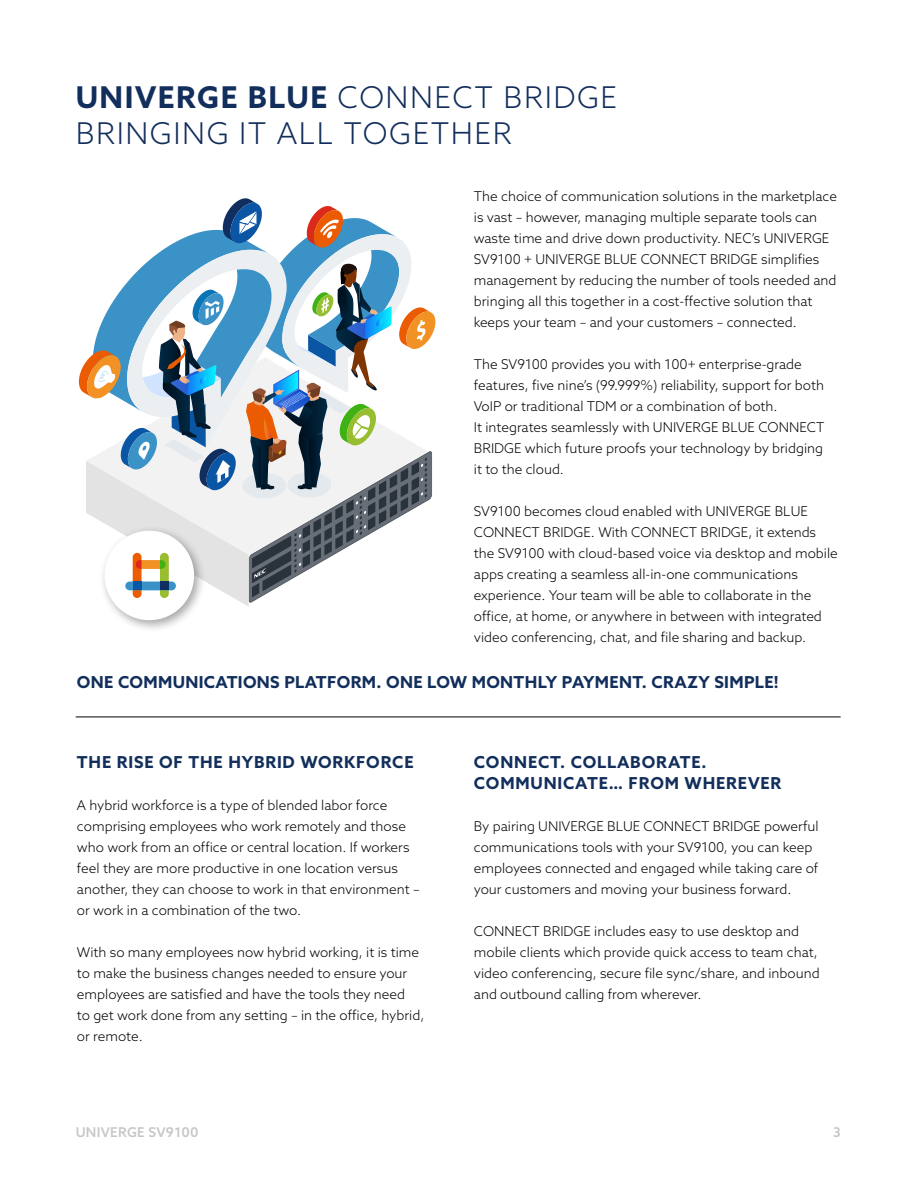
<style>
.page{position:relative;width:918px;height:1188px;background:#fff}
.page>*{position:absolute;margin:0;border:0;box-sizing:border-box;transform-origin:0 0}
.t1{font:300 30px/36px "Azo Sans";letter-spacing:.05em;color:#122e5c}
.t2{font:700 16.5px/21px "Azo Sans";letter-spacing:.05em;color:#122e5c}
.t3{font:700 16.5px "Azo Sans";letter-spacing:.02em;color:#122e5c}
.t4{font:300 13.5px/21px "Azo Sans";color:#000}
.t5{font:500 13.5px "Azo Sans";letter-spacing:.02em;color:#c6c6c6}
.s1{font-weight:700}
</style>
<div class="page">
<hr style="left:76px;top:717px;width:765px;height:1px;background:#000">
<div style="left:99px;top:525px;width:108px;height:108px;background:#000;opacity:.35"></div>
<div style="left:105px;top:531px;width:89px;height:89px;background:#fff;border-radius:50%"></div>
<svg style="left:79px;top:198px;width:356px;height:409px"></svg>
<div style="left:133px;top:582px;width:9px;height:8px;background:#0a57a6"></div>
<div style="left:160px;top:582px;width:9px;height:8px;background:#0f2e61"></div>
<h1 class="t1" style="left:76px;top:79px;width:543px"><span class="s1">UNIVERGE BLUE</span> CONNECT BRIDGE<br>BRINGING IT ALL TOGETHER</h1>
<p class="t4" style="left:474px;top:186px;width:365px">The choice of communication solutions in the marketplace is vast – however, managing multiple separate tools can waste time and drive down productivity. NEC’s UNIVERGE SV9100 + UNIVERGE BLUE CONNECT BRIDGE simplifies management by reducing the number of tools needed and bringing all this together in a cost-ffective solution that keeps your team – and your customers – connected.</p>
<p class="t4" style="left:474px;top:354px;width:352px">The SV9100 provides you with 100+ enterprise-grade features, five nine’s (99.999%) reliability, support for both VoIP or traditional TDM or a combination of both.<br>It integrates seamlessly with UNIVERGE BLUE CONNECT BRIDGE which future proofs your technology by bridging it to the cloud.</p>
<p class="t4" style="left:474px;top:501px;width:365px">SV9100 becomes cloud enabled with UNIVERGE BLUE CONNECT BRIDGE. With CONNECT BRIDGE, it extends the SV9100 with cloud-based voice via desktop and mobile apps creating a seamless all-in-one communications experience. Your team will be able to collaborate in the office, at home, or anywhere in between with integrated video conferencing, chat, and file sharing and backup.</p>
<p class="t3" style="left:77px;top:671px;width:703px">ONE COMMUNICATIONS PLATFORM. ONE LOW MONTHLY PAYMENT. CRAZY SIMPLE!</p>
<p class="t2" style="left:77px;top:751px;width:338px">THE RISE OF THE HYBRID WORKFORCE</p>
<p class="t4" style="left:77px;top:795px;width:344px">A hybrid workforce is a type of blended labor force comprising employees who work remotely and those who work from an office or central location. If workers feel they are more productive in one location versus another, they can choose to work in that environment – or work in a combination of the two.</p>
<p class="t4" style="left:77px;top:942px;width:349px">With so many employees now hybrid working, it is time to make the business changes needed to ensure your employees are satisfied and have the tools they need<br>to get work done from any setting – in the office, hybrid, or remote.</p>
<p class="t2" style="left:474px;top:751px;width:309px">CONNECT. COLLABORATE.<br>COMMUNICATE… FROM WHEREVER</p>
<p class="t4" style="left:474px;top:816px;width:346px">By pairing UNIVERGE BLUE CONNECT BRIDGE powerful communications tools with your SV9100, you can keep employees connected and engaged while taking care of your customers and moving your business forward.</p>
<p class="t4" style="left:474px;top:921px;width:347px">CONNECT BRIDGE includes easy to use desktop and mobile clients which provide quick access to team chat, video conferencing, secure file sync/share, and inbound and outbound calling from wherever.</p>
<p class="t5" style="left:76px;top:1123px;width:124px">UNIVERGE SV9100</p>
<p class="t5" style="left:833px;top:1123px;width:9px">3</p>
</div>
